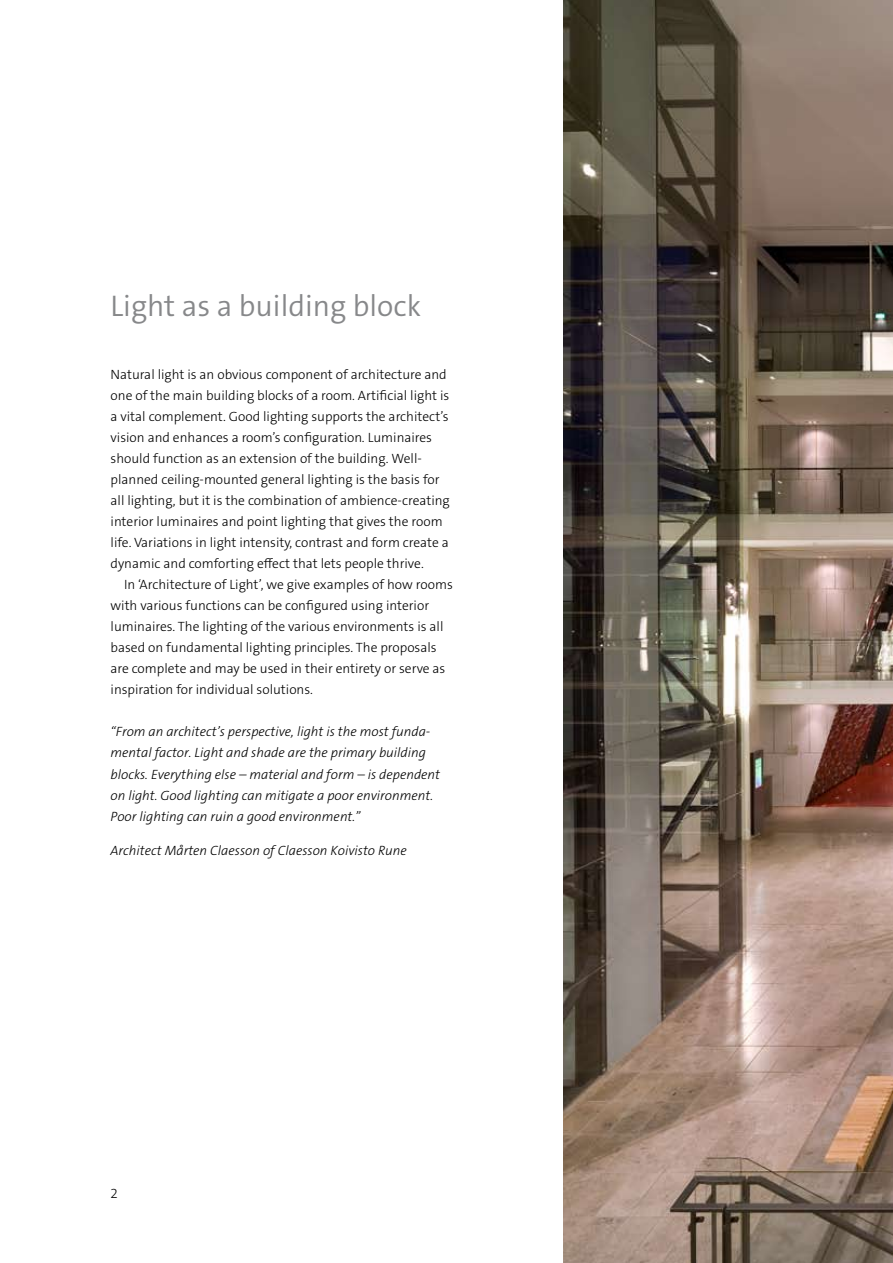
<style>
.page{position:relative;width:893px;height:1263px;background:#fff}
.page>*{position:absolute;margin:0;border:0;box-sizing:border-box;transform-origin:0 0}
.t1{font:30px "Fagerhult The Sans LT4";color:#87888a}
.t2{font:13.5px/21px "Fagerhult The Sans LT3";color:#000}
.t3{font:italic 13.5px/21px "Fagerhult The Sans LT3";color:#000}
</style>
<div class="page">
<img style="left:564px;top:0;width:329px;height:1263px">
<h1 class="t1" style="left:111px;top:287px;width:312px">Light as a building block</h1>
<p class="t2" style="left:111px;top:364px;width:341px">Natural light is an obvious component of architecture and one of the main building blocks of a room. Artificial light is a vital complement. Good lighting supports the architect’s vision and enhances a room’s configuration. Luminaires should function as an extension of the building. Well&shy;planned ceiling-mounted general lighting is the basis for all lighting, but it is the combination of ambience-creating interior luminaires and point lighting that gives the room life. Variations in light intensity, contrast and form create a dynamic and comforting effect that lets people thrive.</p>
<p class="t2" style="left:111px;top:574px;width:344px;text-indent:14px">In ‘Architecture of Light’, we give examples of how rooms with various functions can be configured using interior luminaires. The lighting of the various environments is all based on fundamental lighting principles. The proposals are complete and may be used in their entirety or serve as inspiration for individual solutions.</p>
<p class="t3" style="left:111px;top:722px;width:331px">“From an architect’s perspective, light is the most funda&shy;mental factor. Light and shade are the primary building blocks. Everything else – material and form – is dependent on light. Good lighting can mitigate a poor environment.<br>Poor lighting can ruin a good environment.”</p>
<p class="t3" style="left:111px;top:840px;width:298px">Architect Mårten Claesson of Claesson Koivisto Rune</p>
<p class="t2" style="left:111px;top:1183px;width:9px">2</p>
</div>
